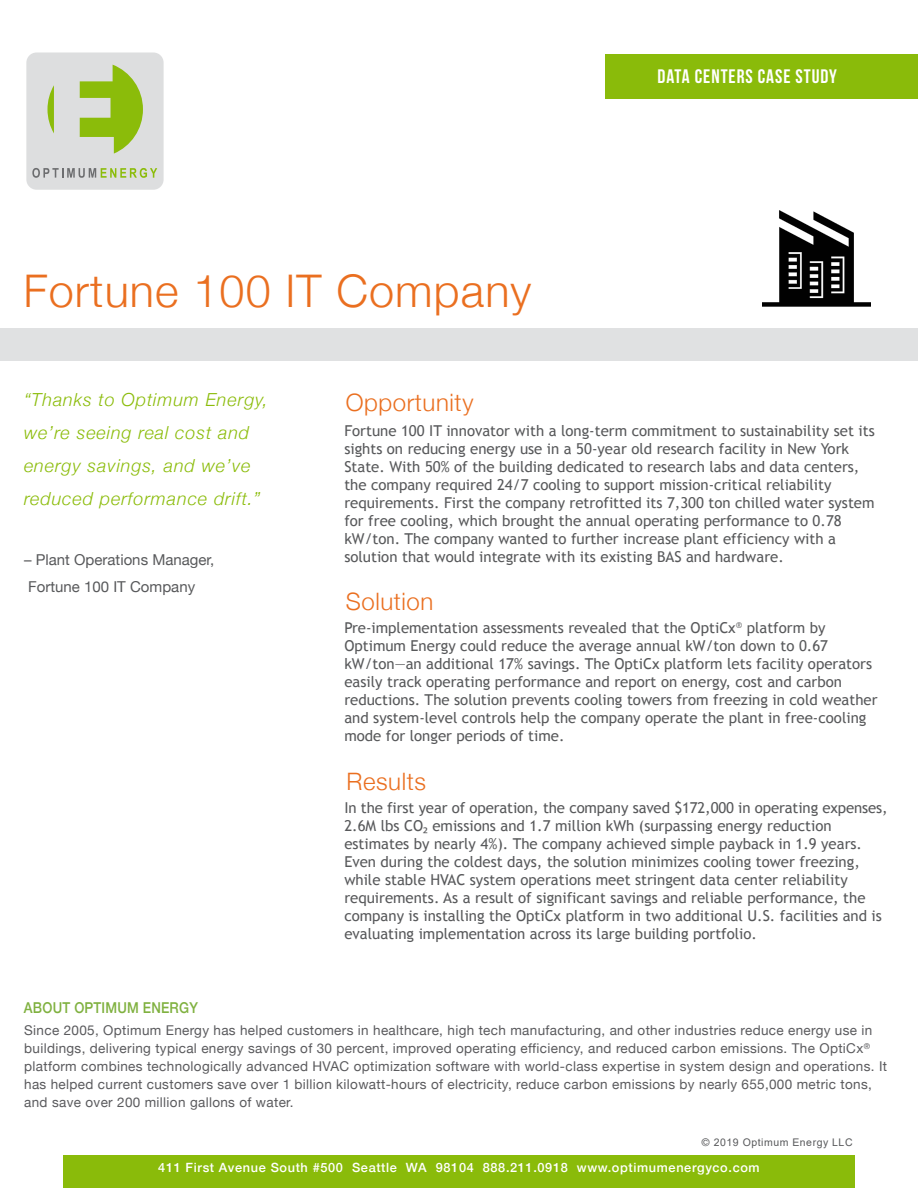
<style>
.page{position:relative;width:918px;height:1188px;background:#fff}
.page>*{position:absolute;margin:0;border:0;box-sizing:border-box;transform-origin:0 0}
.t1{font:300 45px "Helvetica Neue";letter-spacing:.025em;color:#ea6f20}
.t2{font:300 24px "Helvetica Neue";letter-spacing:.025em;color:#ea6f20}
.t3{font:19.5px "Bebas Neue";letter-spacing:.05em;color:#fff}
.t4{font:italic 300 18px/33px "Helvetica Neue";letter-spacing:.05em;color:#8bbc0a}
.t5{font:15px/18px "Trebuchet MS";color:#58595b}
.t6{font:15px/27px "Helvetica Neue";color:#58595b}
.t7{font:500 15px "Helvetica Neue";letter-spacing:.015em;color:#80b140;scale:.88 1}
.t8{font:13.5px/18px "Helvetica Neue";letter-spacing:.025em;color:#5a5a5d}
.t9{font:500 12.75px "Helvetica Neue";letter-spacing:.05em;color:#fff}
.t10{font:10.5px "Arial";letter-spacing:.05em;color:#58595b}
.s1{font-family:"Myriad Pro"}
.s2{font-family:"Helvetica Neue"}
</style>
<div class="page">
<div style="left:605px;top:54px;width:313px;height:45px;background:#8abb0a"></div>
<div style="left:26px;top:53px;width:138px;height:137px;background:#dddedf;border-radius:10px"></div>
<svg style="left:80px;top:65px;width:63px;height:89px"></svg>
<svg style="left:47px;top:85px;width:7px;height:48px"></svg>
<svg style="left:32px;top:168px;width:125px;height:10px"></svg>
<img style="left:762px;top:210px;width:108px;height:97px">
<div style="left:0;top:328px;width:918px;height:33px;background:#e0e1e2"></div>
<div style="left:63px;top:1155px;width:792px;height:33px;background:#8abb0a"></div>
<h1 class="t1" style="left:24px;top:254px;width:509px">Fortune 100 IT Company</h1>
<h3 class="t3" style="left:658px;top:66px;width:181px">DATA CENTERS CASE STUDY</h3>
<p class="t4" style="left:24px;top:382px;width:245px">“Thanks to Optimum Energy, we’re seeing real cost and energy savings, and we’ve reduced performance drift.”</p>
<p class="t6" style="left:24px;top:547px;width:192px">– Plant Operations Manager,<br>Fortune 100 IT Company</p>
<h2 class="t2" style="left:346px;top:383px;width:129px">Opportunity</h2>
<p class="t5" style="left:344px;top:422px;width:532px">Fortune 100 IT innovator with a long-term commitment to sustainability set its sights on reducing energy use in a 50-year old research facility in New York State. With 50% of the building dedicated to research labs and data centers, the company required 24/7 cooling to support mission-critical reliability requirements. First the company retrofitted its 7,300 ton chilled water system for free cooling, which brought the annual operating performance to 0.78 kW/ton. The company wanted to further increase plant efficiency with a solution that would integrate with its existing BAS and hardware.</p>
<h2 class="t2" style="left:346px;top:582px;width:89px">Solution</h2>
<p class="t5" style="left:344px;top:619px;width:535px">Pre-implementation assessments revealed that the OptiCx<sup>®</sup> platform by Optimum Energy could reduce the average annual kW/ton down to 0.67 kW/ton—an additional 17% savings. The OptiCx platform lets facility operators easily track operating performance and report on energy, cost and carbon reductions. The solution prevents cooling towers from freezing in cold weather and system-level controls help the company operate the plant in free-cooling mode for longer periods of time.</p>
<h2 class="t2" style="left:346px;top:762px;width:81px">Results</h2>
<p class="t5" style="left:344px;top:799px;width:545px">In the first year of operation, the company saved $172,000 in operating expenses, 2.6M lbs CO<span class="s1">2</span> emissions and 1.7 million kWh (surpassing energy reduction estimates by nearly 4%). The company achieved simple payback in 1.9 years.<br>Even during the coldest days, the solution minimizes cooling tower freezing, while stable HVAC system operations meet stringent data center reliability requirements. As a result of significant savings and reliable performance, the company is installing the OptiCx platform in two additional U.S. facilities and is evaluating implementation across its large building portfolio.</p>
<p class="t7" style="left:24px;top:996px;width:199px">ABOUT OPTIMUM ENERGY</p>
<p class="t8" style="left:24px;top:1022px;width:864px">Since 2005, Optimum Energy has helped customers in healthcare, high tech manufacturing, and other industries reduce energy use in buildings, delivering typical energy savings of 30 percent, improved operating efficiency, and reduced carbon emissions. The OptiCx<sup>® </sup>platform combines technologically advanced HVAC optimization software with world-class expertise in system design and operations. It has helped current customers save over 1 billion kilowatt-hours of electricity, reduce carbon emissions by nearly 655,000 metric tons, and save over 200 million gallons of water.</p>
<p class="t10" style="left:701px;top:1135px;width:153px"><span class="s2">©</span> 2019 Optimum Energy LLC</p>
<p class="t9" style="left:158px;top:1157px;width:603px">411 First Avenue South #500 Seattle WA 98104 888.211.0918 www.optimumenergyco.com</p>
</div>
